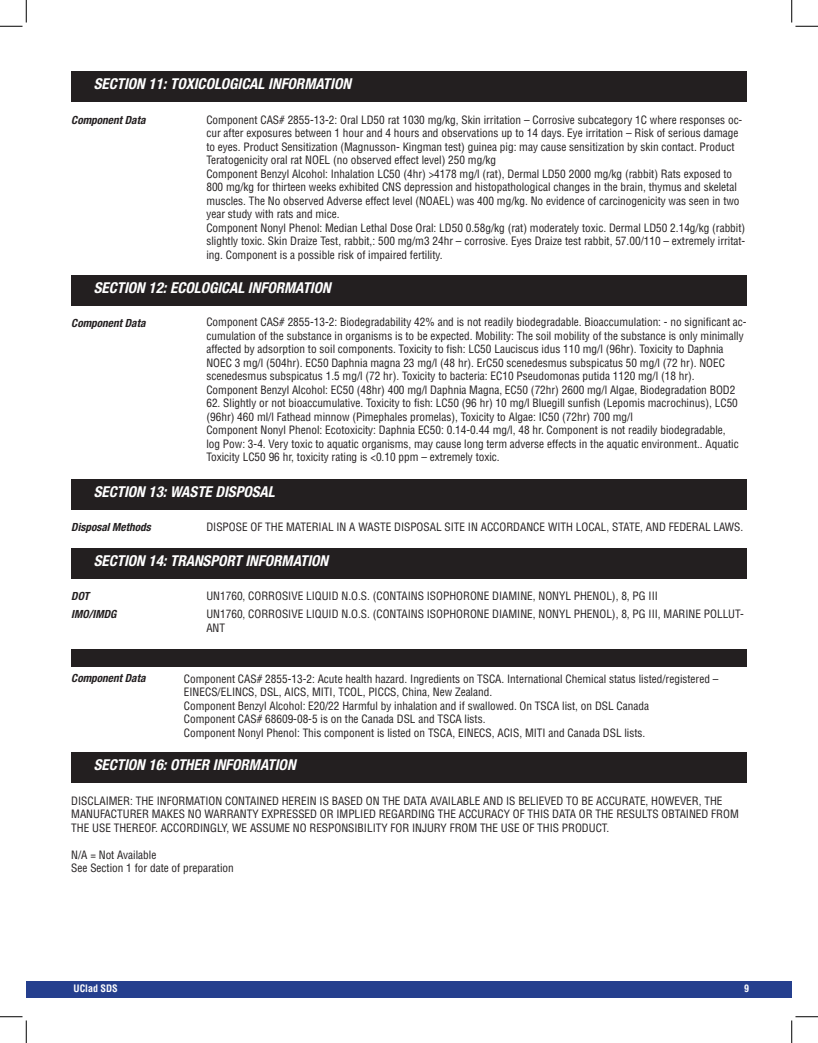
<style>
.page{position:relative;width:818px;height:1043px;background:#fff}
.page>*{position:absolute;margin:0;border:0;box-sizing:border-box;transform-origin:0 0}
.t1{font:italic 700 condensed 15px "Helvetica Neue LT Std";color:#fff}
.t2{font:condensed 11.25px/13.5px "Helvetica";color:#231f20}
.t3{font:italic 700 condensed 11.25px "Helvetica Neue LT Std";color:#231f20}
.t4{font:700 condensed 10px "Helvetica";color:#fff}
</style>
<div class="page">
<div style="left:26px;top:980px;width:765px;height:17px;background:#253f8e"></div>
<div style="left:71px;top:71px;width:675px;height:31px;background:#231f20"></div>
<div style="left:71px;top:275px;width:675px;height:30px;background:#231f20"></div>
<div style="left:71px;top:479px;width:675px;height:30px;background:#231f20"></div>
<div style="left:71px;top:548px;width:675px;height:30px;background:#231f20"></div>
<div style="left:71px;top:648px;width:675px;height:18px;background:#231f20"></div>
<div style="left:71px;top:752px;width:675px;height:30px;background:#231f20"></div>
<svg style="left:0;top:0;width:27px;height:27px"></svg>
<svg style="left:0;top:1016px;width:27px;height:26px"></svg>
<svg style="left:791px;top:0;width:27px;height:27px"></svg>
<svg style="left:791px;top:1016px;width:27px;height:26px"></svg>
<p class="t1" style="left:94px;top:75px;width:259px">SECTION 11: TOXICOLOGICAL INFORMATION</p>
<p class="t2" style="left:206px;top:113px;width:537px">Component CAS# 2855-13-2: Oral LD50 rat 1030 mg/kg, Skin irritation – Corrosive subcategory 1C where responses oc&shy;cur after exposures between 1 hour and 4 hours and observations up to 14 days. Eye irritation – Risk of serious damage to eyes. Product Sensitization (Magnusson- Kingman test) guinea pig: may cause sensitization by skin contact. Product Teratogenicity oral rat NOEL (no observed effect level) 250 mg/kg</p>
<p class="t2" style="left:206px;top:167px;width:534px">Component Benzyl Alcohol: Inhalation LC50 (4hr) &gt;4178 mg/l (rat), Dermal LD50 2000 mg/kg (rabbit) Rats exposed to 800 mg/kg for thirteen weeks exhibited CNS depression and histopathological changes in the brain, thymus and skeletal muscles. The No observed Adverse effect level (NOAEL) was 400 mg/kg. No evidence of carcinogenicity was seen in two year study with rats and mice.</p>
<p class="t2" style="left:206px;top:221px;width:540px;text-align:justify">Component Nonyl Phenol: Median Lethal Dose Oral: LD50 0.58g/kg (rat) moderately toxic. Dermal LD50 2.14g/kg (rabbit) slightly toxic. Skin Draize Test, rabbit,: 500 mg/m3 24hr – corrosive. Eyes Draize test rabbit, 57.00/110 – extremely irritat&shy;ing. Component is a possible risk of impaired fertility.</p>
<p class="t3" style="left:71px;top:114px;width:76px">Component Data</p>
<p class="t1" style="left:94px;top:278px;width:238px">SECTION 12: ECOLOGICAL INFORMATION</p>
<p class="t2" style="left:206px;top:315px;width:542px">Component CAS# 2855-13-2: Biodegradability 42% and is not readily biodegradable. Bioaccumulation: - no significant ac&shy;cumulation of the substance in organisms is to be expected. Mobility: The soil mobility of the substance is only minimally affected by adsorption to soil components. Toxicity to fish: LC50 Lauciscus idus 110 mg/l (96hr). Toxicity to Daphnia NOEC 3 mg/l (504hr). EC50 Daphnia magna 23 mg/l (48 hr). ErC50 scenedesmus subspicatus 50 mg/l (72 hr). NOEC scenedesmus subspicatus 1.5 mg/l (72 hr). Toxicity to bacteria: EC10 Pseudomonas putida 1120 mg/l (18 hr).</p>
<p class="t2" style="left:206px;top:382px;width:530px">Component Benzyl Alcohol: EC50 (48hr) 400 mg/l Daphnia Magna, EC50 (72hr) 2600 mg/l Algae, Biodegradation BOD2</p>
<p class="t2" style="left:206px;top:396px;width:533px">62. Slightly or not bioaccumulative. Toxicity to fish: LC50 (96 hr) 10 mg/l Bluegill sunfish (Lepomis macrochinus), LC50 (96hr) 460 ml/l Fathead minnow (Pimephales promelas), Toxicity to Algae: IC50 (72hr) 700 mg/l</p>
<p class="t2" style="left:206px;top:423px;width:534px">Component Nonyl Phenol: Ecotoxicity: Daphnia EC50: 0.14-0.44 mg/l, 48 hr. Component is not readily biodegradable, log Pow: 3-4. Very toxic to aquatic organisms, may cause long term adverse effects in the aquatic environment.. Aquatic<br>Toxicity LC50 96 hr, toxicity rating is &lt;0.10 ppm – extremely toxic.</p>
<p class="t3" style="left:71px;top:316px;width:76px">Component Data</p>
<p class="t1" style="left:94px;top:482px;width:183px">SECTION 13: WASTE DISPOSAL</p>
<p class="t3" style="left:71px;top:520px;width:81px">Disposal Methods</p>
<p class="t2" style="left:206px;top:520px;width:538px">DISPOSE OF THE MATERIAL IN A WASTE DISPOSAL SITE IN ACCORDANCE WITH LOCAL, STATE, AND FEDERAL LAWS.</p>
<p class="t1" style="left:94px;top:551px;width:236px">SECTION 14: TRANSPORT INFORMATION</p>
<p class="t3" style="left:71px;top:589px;width:19px">DOT</p>
<p class="t3" style="left:71px;top:607px;width:47px">IMO/IMDG</p>
<p class="t3" style="left:71px;top:671px;width:76px">Component Data</p>
<p class="t2" style="left:206px;top:589px;width:453px">UN1760, CORROSIVE LIQUID N.O.S. (CONTAINS ISOPHORONE DIAMINE, NONYL PHENOL), 8, PG III</p>
<p class="t2" style="left:206px;top:607px;width:539px">UN1760, CORROSIVE LIQUID N.O.S. (CONTAINS ISOPHORONE DIAMINE, NONYL PHENOL), 8, PG III, MARINE POLLUT-<br>ANT</p>
<p class="t2" style="left:184px;top:672px;width:536px">Component CAS# 2855-13-2: Acute health hazard. Ingredients on TSCA. International Chemical status listed/registered –<br>EINECS/ELINCS, DSL, AICS, MITI, TCOL, PICCS, China, New Zealand.</p>
<p class="t2" style="left:184px;top:699px;width:466px">Component Benzyl Alcohol: E20/22 Harmful by inhalation and if swallowed. On TSCA list, on DSL Canada</p>
<p class="t2" style="left:184px;top:712px;width:303px">Component CAS# 68609-08-5 is on the Canada DSL and TSCA lists.</p>
<p class="t2" style="left:184px;top:726px;width:463px">Component Nonyl Phenol: This component is listed on TSCA, EINECS, ACIS, MITI and Canada DSL lists.</p>
<p class="t1" style="left:94px;top:755px;width:203px">SECTION 16: OTHER INFORMATION</p>
<p class="t2" style="left:71px;top:793px;width:669px">DISCLAIMER: THE INFORMATION CONTAINED HEREIN IS BASED ON THE DATA AVAILABLE AND IS BELIEVED TO BE ACCURATE, HOWEVER, THE<br>MANUFACTURER MAKES NO WARRANTY EXPRESSED OR IMPLIED REGARDING THE ACCURACY OF THIS DATA OR THE RESULTS OBTAINED FROM<br>THE USE THEREOF. ACCORDINGLY, WE ASSUME NO RESPONSIBILITY FOR INJURY FROM THE USE OF THIS PRODUCT.</p>
<p class="t2" style="left:71px;top:847px;width:87px">N/A = Not Available</p>
<p class="t2" style="left:71px;top:861px;width:164px">See Section 1 for date of preparation</p>
<p class="t4" style="left:74px;top:982px;width:46px">UClad SDS</p>
<p class="t4" style="left:744px;top:982px;width:6px">9</p>
</div>
